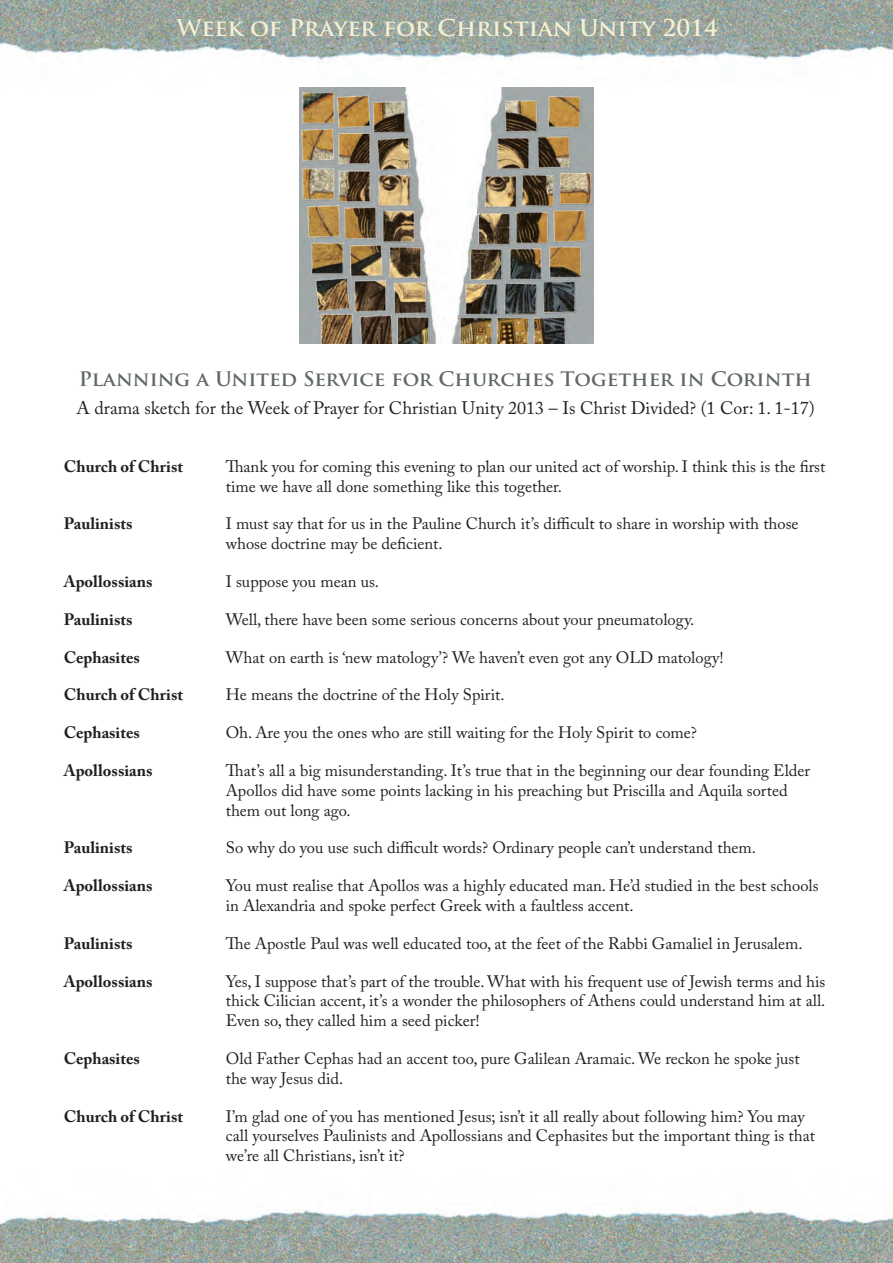
<style>
.page{position:relative;width:893px;height:1263px;background:#fff}
.page>*{position:absolute;margin:0;border:0;box-sizing:border-box;transform-origin:0 0}
.t1{font:700 22.5px "Trajan Pro";color:#f4f0d4}
.t2{font:700 19.5px "Trajan Pro";color:#616767}
.t3{font:18px "Adobe Caslon Pro";color:#231f20}
.t4{font:16.5px/19.8px "Adobe Caslon Pro";color:#231f20}
.t5{font:700 16.5px "Adobe Caslon Pro";color:#231f20}
</style>
<div class="page">
<img style="left:0;top:1209px;width:893px;height:54px">
<img style="left:0;top:0;width:893px;height:89px">
<img style="left:300px;top:87px;width:293px;height:257px">
<p class="t1" style="left:176px;top:14px;width:543px">Week of Prayer for Christian Unity 2014</p>
<p class="t2" style="left:79px;top:367px;width:735px">Planning a United Service for Churches Together in Corinth</p>
<p class="t3" style="left:77px;top:398px;width:740px">A drama sketch for the Week of Prayer for Christian Unity 2013 – Is Christ Divided? (1 Cor: 1. 1-17)</p>
<p class="t5" style="left:64px;top:456px;width:121px">Church of Christ</p>
<p class="t4" style="left:226px;top:456px;width:601px">Thank you for coming this evening to plan our united act of worship. I think this is the first time we have all done something like this together.</p>
<p class="t5" style="left:64px;top:514px;width:70px">Paulinists</p>
<p class="t4" style="left:226px;top:514px;width:574px">I must say that for us in the Pauline Church it’s difficult to share in worship with those whose doctrine may be deficient.</p>
<p class="t5" style="left:64px;top:572px;width:90px">Apollossians</p>
<p class="t4" style="left:226px;top:571px;width:155px">I suppose you mean us.</p>
<p class="t5" style="left:64px;top:609px;width:70px">Paulinists</p>
<p class="t4" style="left:226px;top:609px;width:470px">Well, there have been some serious concerns about your pneumatology.</p>
<p class="t5" style="left:64px;top:647px;width:78px">Cephasites</p>
<p class="t4" style="left:226px;top:647px;width:499px">What on earth is ‘new matology’? We haven’t even got any OLD matology!</p>
<p class="t5" style="left:64px;top:685px;width:121px">Church of Christ</p>
<p class="t4" style="left:226px;top:685px;width:280px">He means the doctrine of the Holy Spirit.</p>
<p class="t5" style="left:64px;top:723px;width:78px">Cephasites</p>
<p class="t4" style="left:226px;top:723px;width:473px">Oh. Are you the ones who are still waiting for the Holy Spirit to come?</p>
<p class="t5" style="left:64px;top:761px;width:90px">Apollossians</p>
<p class="t4" style="left:226px;top:760px;width:586px">That’s all a big misunderstanding. It’s true that in the beginning our dear founding Elder<br>Apollos did have some points lacking in his preaching but Priscilla and Aquila sorted</p>
<p class="t4" style="left:226px;top:800px;width:126px">them out long ago.</p>
<p class="t5" style="left:64px;top:838px;width:70px">Paulinists</p>
<p class="t4" style="left:226px;top:838px;width:532px">So why do you use such difficult words? Ordinary people can’t understand them.</p>
<p class="t5" style="left:64px;top:876px;width:90px">Apollossians</p>
<p class="t4" style="left:226px;top:876px;width:594px">You must realise that Apollos was a highly educated man. He’d studied in the best schools in Alexandria and spoke perfect Greek with a faultless accent.</p>
<p class="t5" style="left:64px;top:933px;width:70px">Paulinists</p>
<p class="t4" style="left:226px;top:933px;width:578px">The Apostle Paul was well educated too, at the feet of the Rabbi Gamaliel in Jerusalem.</p>
<p class="t5" style="left:64px;top:971px;width:90px">Apollossians</p>
<p class="t4" style="left:226px;top:971px;width:601px;text-align:justify">Yes, I suppose that’s part of the trouble. What with his frequent use of Jewish terms and his thick Cilician accent, it’s a wonder the philosophers of Athens could understand him at all.<br>Even so, they called him a seed picker!</p>
<p class="t5" style="left:64px;top:1049px;width:78px">Cephasites</p>
<p class="t4" style="left:226px;top:1048px;width:575px">Old Father Cephas had an accent too, pure Galilean Aramaic. We reckon he spoke just</p>
<p class="t4" style="left:226px;top:1068px;width:119px">the way Jesus did.</p>
<p class="t5" style="left:64px;top:1106px;width:121px">Church of Christ</p>
<p class="t4" style="left:226px;top:1106px;width:580px">I’m glad one of you has mentioned Jesus; isn’t it all really about following him? You may</p>
<p class="t4" style="left:226px;top:1126px;width:591px">call yourselves Paulinists and Apollossians and Cephasites but the important thing is that we’re all Christians, isn’t it?</p>
</div>
